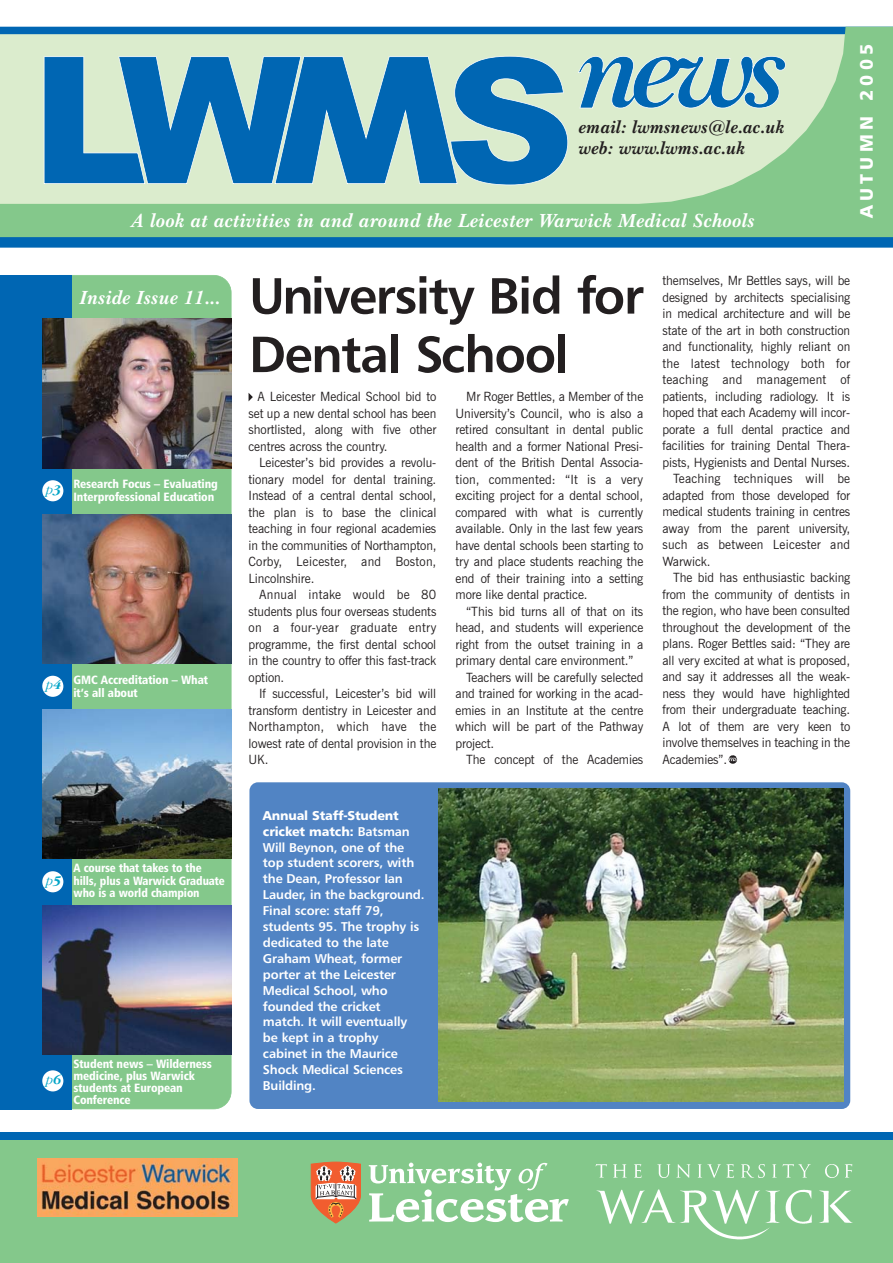
<style>
.page{position:relative;width:893px;height:1263px;background:#fff}
.page>*{position:absolute;margin:0;border:0;box-sizing:border-box;transform-origin:0 0}
.t1{font:51px/58.5px "Humanist 777 BT Bold B";letter-spacing:-.03em;color:#231f20}
.t2{font:italic 700 19.5px "New Baskerville IT Cby BT";color:#fff}
.t3{font:italic 700 18px/21px "New Baskerville IT Cby BT";letter-spacing:-.01em;color:#231f20}
.t4{font:18px "Humanist 777 BT Black B";letter-spacing:.245em;color:#fff}
.t5{font:italic 300 13.5px "Garamond IT Cby BT";color:#00a4c7}
.t6{font:12.75px/16.5px "News Gothic BT";letter-spacing:-.005em;color:#231f20;text-align:justify}
.t7{font:12.75px/15.9px "Humanist 777 BT Bold B";letter-spacing:-.01em;color:#fff}
.t8{font:12.75px "News Gothic BT";letter-spacing:.02em;color:#231f20}
.t9{font:12.75px/15.9px "Humanist 777 BT Black B";letter-spacing:-.01em;color:#fff}
.t10{font:12.75px "News Gothic BT";letter-spacing:.015em;color:#231f20}
.t11{font:12px/12.8px "Humanist 777 BT Black Condensed B";letter-spacing:-.01em;color:#fff}
.s1{font-weight:700}
.s2{font-family:"Humanist 777 BT Bold B"}
</style>
<div class="page">
<div style="left:0;top:1132px;width:893px;height:131px;background:#0066b3"></div>
<div style="left:0;top:1140px;width:893px;height:123px;background:#84c88b"></div>
<div style="left:43px;top:275px;width:188px;height:834px;background:#84c88b;border-radius:17px"></div>
<div style="left:0;top:275px;width:71px;height:834px;background:#0066b3"></div>
<img style="left:42px;top:319px;width:190px;height:149px">
<img style="left:42px;top:905px;width:190px;height:149px">
<div style="left:42px;top:871px;width:21px;height:21px;background:#fff;border-radius:50%"></div>
<img style="left:42px;top:710px;width:190px;height:149px">
<div style="left:42px;top:676px;width:21px;height:21px;background:#fff;border-radius:50%"></div>
<img style="left:42px;top:514px;width:190px;height:149px">
<div style="left:42px;top:480px;width:21px;height:21px;background:#fff;border-radius:50%"></div>
<svg style="left:0;top:27px;width:893px;height:210px;background:#84bbb5"></svg>
<div style="left:0;top:237px;width:893px;height:11px;background:#0066b3"></div>
<img style="left:37px;top:1159px;width:201px;height:58px">
<svg style="left:311px;top:1162px;width:50px;height:61px;background:#cf916d"></svg>
<svg style="left:369px;top:1162px;width:200px;height:60px"></svg>
<div style="left:42px;top:1070px;width:21px;height:21px;background:#fff;border-radius:50%"></div>
<img style="left:595px;top:1164px;width:258px;height:76px">
<svg style="left:729px;top:755px;width:8px;height:9px"></svg>
<svg style="left:249px;top:393px;width:4px;height:8px"></svg>
<div style="left:249px;top:782px;width:601px;height:327px;background:#5184c4;border-radius:9px"></div>
<img style="left:438px;top:789px;width:406px;height:313px">
<h3 class="t3" style="left:579px;top:119px;width:207px">email: lwmsnews@le.ac.uk web: www.lwms.ac.uk</h3>
<h2 class="t2" style="left:132px;top:213px;width:625px">A look at activities in and around the Leicester Warwick Medical Schools</h2>
<h3 class="t4" style="left:858px;top:218px;width:176px;rotate:-90deg">AUTUMN 2005</h3>
<h2 class="t2" style="left:80px;top:290px;width:142px">Inside Issue 11...</h2>
<p class="t5" style="left:46px;top:484px;width:17px">p<span class="s1">3</span></p>
<p class="t11" style="left:73px;top:478px;width:146px">Research Focus – Evaluating<br>Interprofessional Education</p>
<p class="t5" style="left:46px;top:679px;width:17px">p<span class="s1">4</span></p>
<p class="t11" style="left:73px;top:674px;width:136px">GMC Accreditation – What it’s all about</p>
<p class="t5" style="left:46px;top:875px;width:17px">p<span class="s1">5</span></p>
<p class="t11" style="left:73px;top:862px;width:153px">A course that takes to the hills, plus a Warwick Graduate who is a world champion</p>
<p class="t5" style="left:46px;top:1074px;width:17px">p<span class="s1">6</span></p>
<p class="t11" style="left:73px;top:1058px;width:140px;line-height:12px">Student news – Wilderness medicine, plus Warwick students at European<br>Conference</p>
<h1 class="t1" style="left:249px;top:269px;width:396px">University Bid for<br>Dental School</h1>
<p class="t6" style="left:249px;top:390px;width:189px;text-indent:9px">A Leicester Medical School bid to set up a new dental school has been shortlisted, along with five other centres across the country.</p>
<p class="t6" style="left:249px;top:456px;width:189px;text-indent:11px">Leicester’s bid provides a revolu&shy;tionary model for dental training.<br>Instead of a central dental school, the plan is to base the clinical teaching in four regional academies in the communities of Northampton, Corby, Leicester, and Boston, Lincolnshire.</p>
<p class="t6" style="left:249px;top:588px;width:189px;text-indent:11px">Annual intake would be 80 students plus four overseas students on a four-year graduate entry programme, the first dental school in the country to offer this fast-track option.</p>
<p class="t6" style="left:249px;top:687px;width:189px;text-indent:11px">If successful, Leicester’s bid will transform dentistry in Leicester and Northampton, which have the lowest rate of dental provision in the UK.</p>
<p class="t9" style="left:263px;top:808px;width:148px">Annual Staff-Student cricket match: <span class="s2">Batsman</span></p>
<p class="t7" style="left:263px;top:840px;width:163px">Will Beynon, one of the top student scorers, with the Dean, Professor Ian<br>Lauder, in the background.<br>Final score: staff 79, students 95. The trophy is dedicated to the late<br>Graham Wheat, former porter at the Leicester<br>Medical School, who founded the cricket match. It will eventually be kept in a trophy cabinet in the Maurice<br>Shock Medical Sciences<br>Building.</p>
<p class="t6" style="left:455px;top:390px;width:189px;text-indent:11px">Mr Roger Bettles, a Member of the University’s Council, who is also a retired consultant in dental public health and a former National Presi&shy;dent of the British Dental Associa&shy;tion, commented: “It is a very exciting project for a dental school, compared with what is currently available. Only in the last few years have dental schools been starting to try and place students reaching the end of their training into a setting more like dental practice.</p>
<p class="t6" style="left:466px;top:604px;width:179px">“This bid turns all of that on its</p>
<p class="t6" style="left:455px;top:621px;width:189px">head, and students will experience</p>
<p class="t6" style="left:455px;top:637px;width:189px">right from the outset training in a</p>
<p class="t6" style="left:455px;top:654px;width:180px">primary dental care environment.”</p>
<p class="t6" style="left:466px;top:670px;width:179px">Teachers will be carefully selected</p>
<p class="t6" style="left:455px;top:687px;width:189px">and trained for working in the acad-</p>
<p class="t6" style="left:455px;top:703px;width:189px">emies in an Institute at the centre</p>
<p class="t6" style="left:455px;top:720px;width:189px">which will be part of the Pathway</p>
<p class="t6" style="left:455px;top:736px;width:40px">project.</p>
<p class="t6" style="left:466px;top:753px;width:179px">The concept of the Academies</p>
<p class="t6" style="left:662px;top:274px;width:189px">themselves, Mr Bettles says, will be</p>
<p class="t6" style="left:662px;top:290px;width:189px">designed by architects specialising</p>
<p class="t6" style="left:662px;top:307px;width:189px">in medical architecture and will be</p>
<p class="t6" style="left:662px;top:323px;width:189px">state of the art in both construction</p>
<p class="t6" style="left:662px;top:340px;width:189px">and functionality, highly reliant on</p>
<p class="t8" style="left:662px;top:358px;width:189px">the latest technology both for</p>
<p class="t8" style="left:662px;top:375px;width:189px">teaching and management of</p>
<p class="t6" style="left:662px;top:389px;width:189px">patients, including radiology. It is</p>
<p class="t6" style="left:662px;top:406px;width:189px">hoped that each Academy will incor-</p>
<p class="t6" style="left:662px;top:422px;width:189px">porate a full dental practice and</p>
<p class="t6" style="left:662px;top:439px;width:189px">facilities for training Dental Thera-</p>
<p class="t6" style="left:662px;top:455px;width:189px">pists, Hygienists and Dental Nurses.</p>
<p class="t8" style="left:673px;top:474px;width:179px">Teaching techniques will be</p>
<p class="t6" style="left:662px;top:488px;width:189px">adapted from those developed for</p>
<p class="t6" style="left:662px;top:505px;width:189px">medical students training in centres</p>
<p class="t6" style="left:662px;top:521px;width:189px">away from the parent university,</p>
<p class="t10" style="left:662px;top:540px;width:189px">such as between Leicester and</p>
<p class="t6" style="left:662px;top:554px;width:50px">Warwick.</p>
<p class="t6" style="left:673px;top:571px;width:179px">The bid has enthusiastic backing</p>
<p class="t6" style="left:662px;top:587px;width:189px">from the community of dentists in</p>
<p class="t6" style="left:662px;top:604px;width:189px">the region, who have been consulted</p>
<p class="t6" style="left:662px;top:620px;width:189px">throughout the development of the</p>
<p class="t6" style="left:662px;top:637px;width:189px">plans. Roger Bettles said: “They are</p>
<p class="t6" style="left:662px;top:653px;width:189px">all very excited at what is proposed,</p>
<p class="t6" style="left:662px;top:670px;width:189px">and say it addresses all the weak-</p>
<p class="t6" style="left:662px;top:686px;width:189px">ness they would have highlighted</p>
<p class="t6" style="left:662px;top:703px;width:189px">from their undergraduate teaching.</p>
<p class="t6" style="left:662px;top:719px;width:189px">A lot of them are very keen to</p>
<p class="t6" style="left:662px;top:736px;width:189px">involve themselves in teaching in the</p>
<p class="t6" style="left:662px;top:752px;width:66px">Academies”.</p>
</div>
